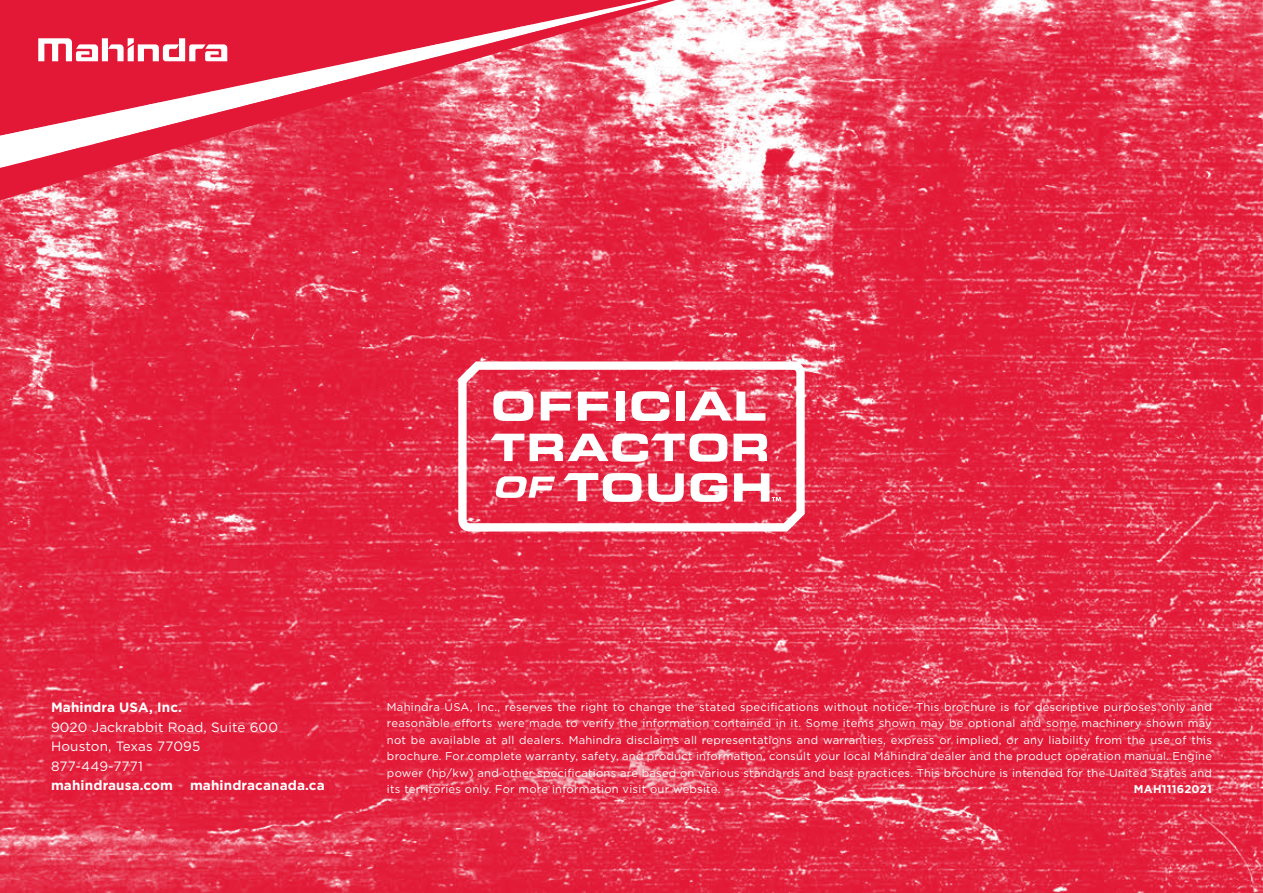
<style>
.page{position:relative;width:1263px;height:893px;background:#fff}
.page>*{position:absolute;margin:0;border:0;box-sizing:border-box;transform-origin:0 0}
.t1{font:13.5px/19.5px "Gotham";letter-spacing:.01em;color:#fff}
.t2{font:700 13.5px "Gotham";letter-spacing:.01em;color:#fff}
.t3{font:11.25px/16.5px "Gotham";letter-spacing:.02em;color:#fff;text-align:justify}
.t4{font:700 11.25px "Gotham";letter-spacing:.02em;color:#fff}
</style>
<div class="page">
<img style="left:0;top:0;width:1263px;height:893px">
<svg style="left:458px;top:361px;width:347px;height:170px"></svg>
<svg style="left:493px;top:391px;width:40px;height:30px"></svg>
<div style="left:615px;top:392px;width:9px;height:29px;background:#fff"></div>
<svg style="left:631px;top:391px;width:38px;height:30px"></svg>
<div style="left:676px;top:392px;width:9px;height:29px;background:#fff"></div>
<svg style="left:648px;top:473px;width:36px;height:29px"></svg>
<svg style="left:690px;top:473px;width:37px;height:29px"></svg>
<svg style="left:578px;top:392px;width:30px;height:29px"></svg>
<svg style="left:541px;top:392px;width:30px;height:29px"></svg>
<svg style="left:689px;top:392px;width:76px;height:29px"></svg>
<svg style="left:490px;top:434px;width:34px;height:27px"></svg>
<svg style="left:733px;top:434px;width:34px;height:27px"></svg>
<svg style="left:530px;top:433px;width:197px;height:29px"></svg>
<svg style="left:495px;top:476px;width:60px;height:22px"></svg>
<svg style="left:564px;top:473px;width:77px;height:29px"></svg>
<svg style="left:734px;top:473px;width:47px;height:29px"></svg>
<div style="left:43px;top:694px;width:289px;height:105px;background:#e31837"></div>
<svg style="left:379px;top:694px;width:841px;height:109px;background:#e42a46"></svg>
<svg style="left:0;top:0;width:676px;height:200px;background:#e95067"></svg>
<p class="t2" style="left:51px;top:699px;width:133px">Mahindra USA, Inc.</p>
<p class="t1" style="left:51px;top:717px;width:229px">9020 Jackrabbit Road, Suite 600<br>Houston, Texas 77095<br>877-449-7771</p>
<p class="t2" style="left:51px;top:777px;width:124px">mahindrausa.com</p>
<p class="t2" style="left:190px;top:777px;width:136px">mahindracanada.ca</p>
<p class="t3" style="left:387px;top:698px;width:826px">Mahindra USA, Inc., reserves the right to change the stated specifications without notice. This brochure is for descriptive purposes only and reasonable efforts were made to verify the information contained in it. Some items shown may be optional and some machinery shown may not be available at all dealers. Mahindra disclaims all representations and warranties, express or implied, or any liability from the use of this brochure. For complete warranty, safety, and product information, consult your local Mahindra dealer and the product operation manual. Engine power (hp/kw) and other specifications are based on various standards and best practices. This brochure is intended for the United States and its territories only. For more information visit our website.</p>
<p class="t4" style="left:1134px;top:782px;width:80px">MAH11162021</p>
</div>
